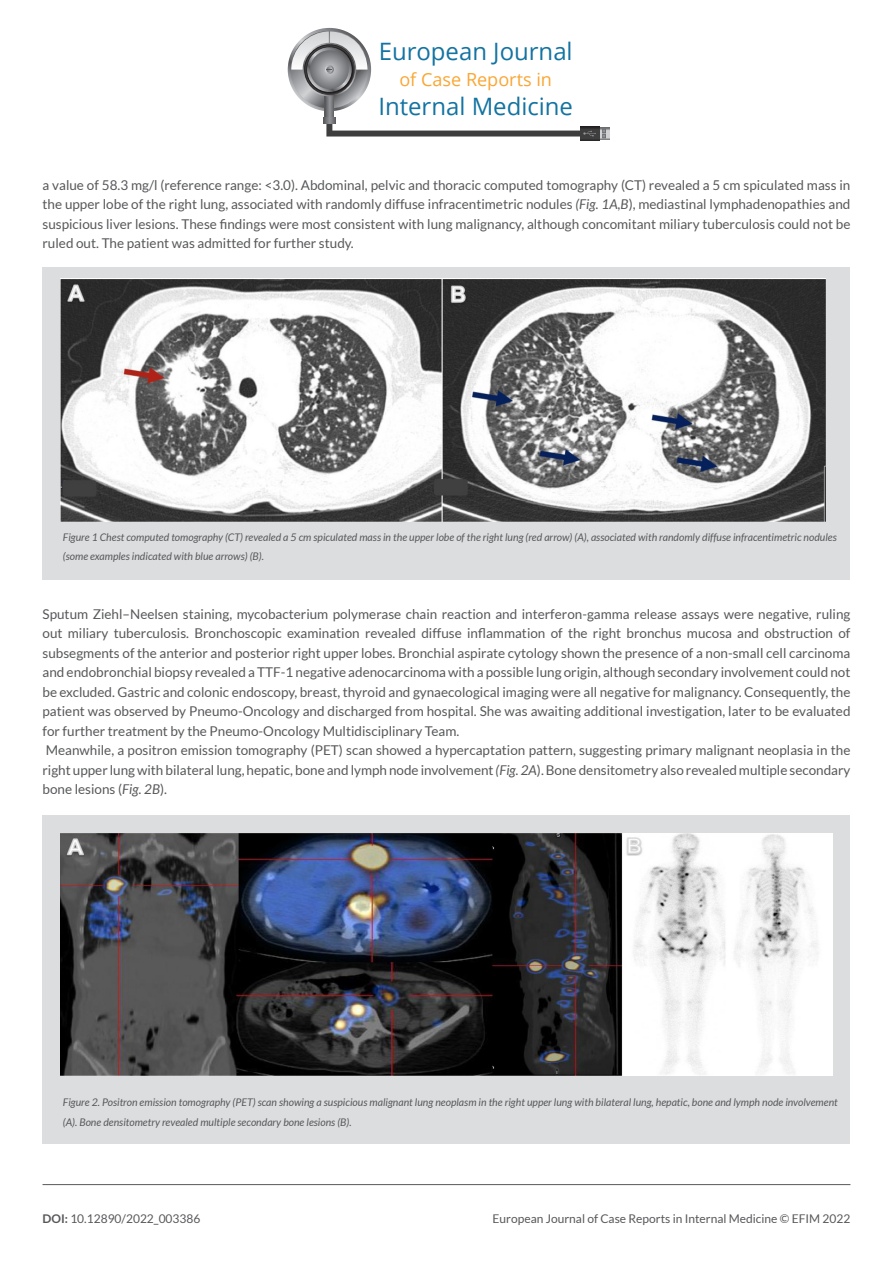
<style>
.page{position:relative;width:893px;height:1263px;background:#fff}
.page>*{position:absolute;margin:0;border:0;box-sizing:border-box;transform-origin:0 0}
.t1{font:24px "Open Sans";color:#1373a1}
.t2{font:18px "Open Sans";color:#faa633}
.TESTO_ARTICOLO{font:13.5px/19.5px "Lato";color:#57585a;text-align:justify}
.t3{font:12px "Lato";color:#57585a}
.DIDASCALIA{font:italic 10.5px/19.5px "Lato";color:#57585a}
.s1{font-style:italic}
.s2{font-weight:700}
</style>
<div class="page">
<svg style="left:288px;top:28px;width:83px;height:83px"></svg>
<svg style="left:291px;top:31px;width:77px;height:77px"></svg>
<svg style="left:325px;top:96px;width:9px;height:21px"></svg>
<svg style="left:303px;top:43px;width:53px;height:53px"></svg>
<svg style="left:304px;top:44px;width:51px;height:51px"></svg>
<svg style="left:307px;top:47px;width:45px;height:45px"></svg>
<svg style="left:310px;top:50px;width:39px;height:39px"></svg>
<svg style="left:291px;top:31px;width:76px;height:43px"></svg>
<svg style="left:600px;top:128px;width:10px;height:11px"></svg>
<svg style="left:603px;top:129px;width:2px;height:9px"></svg>
<svg style="left:580px;top:126px;width:20px;height:15px"></svg>
<svg style="left:323px;top:117px;width:273px;height:20px"></svg>
<hr style="left:43px;top:1184px;width:807px;height:1px;background:#57585a">
<div style="left:43px;top:268px;width:807px;height:312px;background:#dcdddf"></div>
<img style="left:60px;top:278px;width:766px;height:243px">
<div style="left:43px;top:815px;width:807px;height:329px;background:#dcdddf"></div>
<img style="left:60px;top:833px;width:773px;height:242px">
<h1 class="t1" style="left:379px;top:35px;width:196px">European Journal</h1>
<h2 class="t2" style="left:399px;top:67px;width:154px">of Case Reports in</h2>
<h1 class="t1" style="left:378px;top:89px;width:196px">Internal Medicine</h1>
<p class="TESTO_ARTICOLO" style="left:43px;top:175px;width:809px">a value of 58.3 mg/l (reference range: &lt;3.0). Abdominal, pelvic and thoracic computed tomography (CT) revealed a 5 cm spiculated mass in the upper lobe of the right lung, associated with randomly diffuse infracentimetric nodules <span class="s1">(Fig. 1A,B</span>), mediastinal lymphadenopathies and suspicious liver lesions. These findings were most consistent with lung malignancy, although concomitant miliary tuberculosis could not be ruled out. The patient was admitted for further study.</p>
<p class="DIDASCALIA" style="left:63px;top:527px;width:775px">Figure 1 Chest computed tomography (CT) revealed a 5 cm spiculated mass in the upper lobe of the right lung (red arrow) (A), associated with randomly diffuse infracentimetric nodules (some examples indicated with blue arrows) (B).</p>
<p class="TESTO_ARTICOLO" style="left:43px;top:604px;width:809px">Sputum Ziehl–Neelsen staining, mycobacterium polymerase chain reaction and interferon-gamma release assays were negative, ruling out miliary tuberculosis. Bronchoscopic examination revealed diffuse inflammation of the right bronchus mucosa and obstruction of subsegments of the anterior and posterior right upper lobes. Bronchial aspirate cytology shown the presence of a non-small cell carcinoma and endobronchial biopsy revealed a TTF-1 negative adenocarcinoma with a possible lung origin, although secondary involvement could not be excluded. Gastric and colonic endoscopy, breast, thyroid and gynaecological imaging were all negative for malignancy. Consequently, the patient was observed by Pneumo-Oncology and discharged from hospital. She was awaiting additional investigation, later to be evaluated for further treatment by the Pneumo-Oncology Multidisciplinary Team.</p>
<p class="TESTO_ARTICOLO" style="left:43px;top:740px;width:809px">Meanwhile, a positron emission tomography (PET) scan showed a hypercaptation pattern, suggesting primary malignant neoplasia in the right upper lung with bilateral lung, hepatic, bone and lymph node involvement <span class="s1">(Fig. 2A</span>). Bone densitometry also revealed multiple secondary bone lesions (<span class="s1">Fig. 2B</span>).</p>
<p class="DIDASCALIA" style="left:63px;top:1093px;width:776px">Figure 2. Positron emission tomography (PET) scan showing a suspicious malignant lung neoplasm in the right upper lung with bilateral lung, hepatic, bone and lymph node involvement (A). Bone densitometry revealed multiple secondary bone lesions (B).</p>
<p class="t3" style="left:43px;top:1212px;width:159px"><span class="s2">DOI:</span> 10.12890/2022_003386</p>
<p class="t3" style="left:493px;top:1212px;width:359px">European Journal of Case Reports in Internal Medicine © EFIM 2022</p>
</div>
